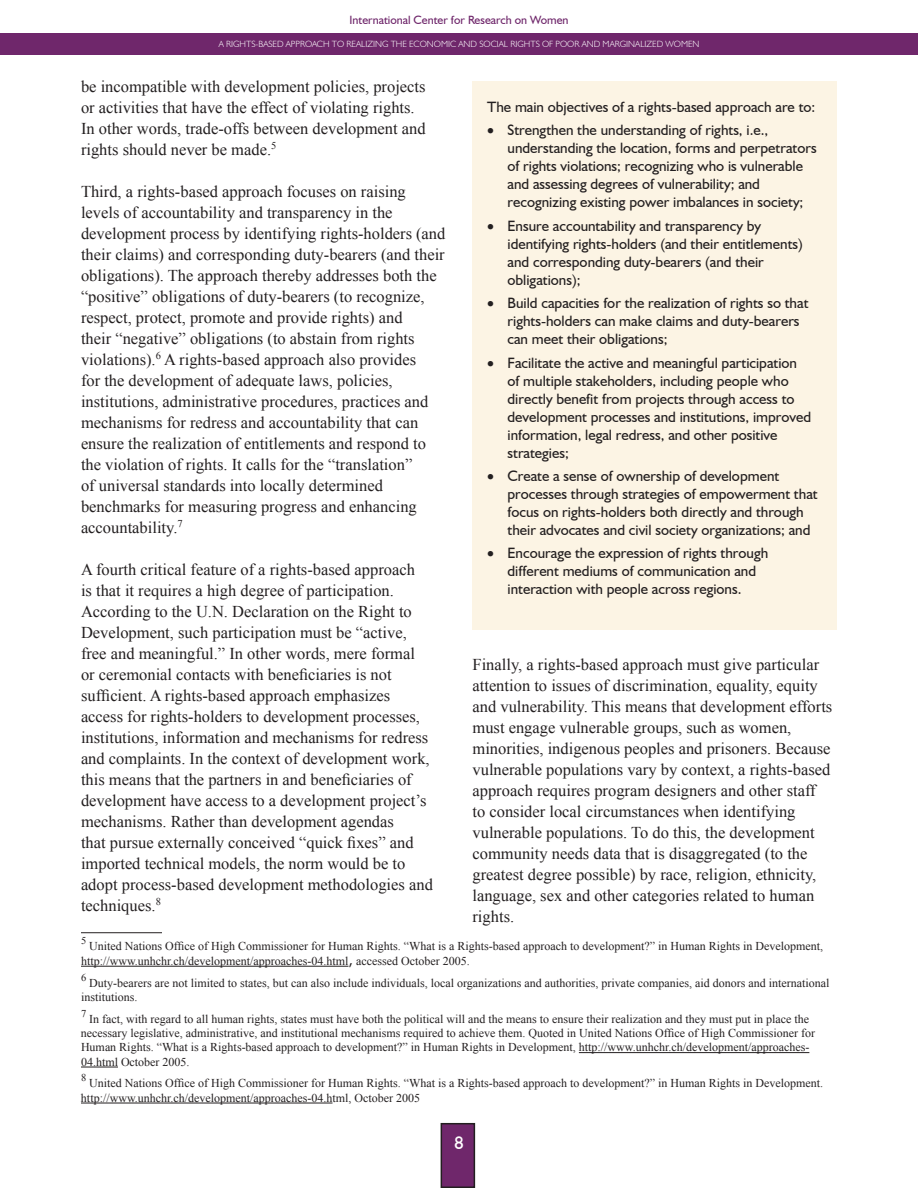
<style>
.page{position:relative;width:918px;height:1188px;background:#fff}
.page>*{position:absolute;margin:0;border:0;box-sizing:border-box;transform-origin:0 0}
.t1{font:18px "Humanist 521 BT";color:#fff}
.t2{font:16.5px/21px "Times New Roman";color:#231f20}
.t3{font:15px/18px "Humanist 521 BT";color:#231f20}
.t4{font:12px/14.4px "Times New Roman";color:#231f20}
.t5{font:12px "Humanist 521 BT";color:#6f276b}
.t6{font:10.5px "Times New Roman";color:#231f20}
.t7{font:300 9px "Humanist 521 BT";color:#fff}
.s1{font-family:"Verdana";font-size:12.75px}
</style>
<div class="page">
<div style="left:441px;top:1124px;width:33px;height:63px;background:#6f276b"></div>
<div style="left:441px;top:1123px;width:34px;height:65px;border:2px solid #231f20"></div>
<div style="left:0;top:33px;width:918px;height:22px;background:#6f276b"></div>
<div style="left:472px;top:81px;width:365px;height:549px;background:#fcf4e4"></div>
<hr style="left:81px;top:932px;width:81px;height:1px;background:#231f20">
<hr style="left:81px;top:966px;width:267px;height:1px;background:#231f20">
<hr style="left:579px;top:1052px;width:230px;height:1px;background:#231f20">
<hr style="left:81px;top:1067px;width:37px;height:1px;background:#231f20">
<hr style="left:81px;top:1103px;width:251px;height:1px;background:#231f20">
<p class="t5" style="left:350px;top:13px;width:221px">International Center for Research on Women</p>
<p class="t7" style="left:219px;top:39px;width:482px">A RIGHTS-BASED APPROACH TO REALIZING THE ECONOMIC AND SOCIAL RIGHTS OF POOR AND MARGINALIZED WOMEN</p>
<p class="t2" style="left:81px;top:76px;width:346px">be incompatible with development policies, projects or activities that have the effect of violating rights.<br>In other words, trade-offs between development and rights should never be made.<sup>5</sup></p>
<p class="t2" style="left:81px;top:181px;width:366px">Third, a rights-based approach focuses on raising levels of accountability and transparency in the development process by identifying rights-holders (and their claims) and corresponding duty-bearers (and their obligations). The approach thereby addresses both the “positive” obligations of duty-bearers (to recognize, respect, protect, promote and provide rights) and<br>their “negative” obligations (to abstain from rights violations).<sup>6</sup> A rights-based approach also provides<br>for the development of adequate laws, policies, institutions, administrative procedures, practices and mechanisms for redress and accountability that can ensure the realization of entitlements and respond to the violation of rights. It calls for the “translation”<br>of universal standards into locally determined benchmarks for measuring progress and enhancing accountability.<sup>7</sup></p>
<p class="t2" style="left:81px;top:559px;width:353px">A fourth critical feature of a rights-based approach<br>is that it requires a high degree of participation.<br>According to the U.N. Declaration on the Right to Development, such participation must be “active, free and meaningful.” In other words, mere formal<br>or ceremonial contacts with beneficiaries is not sufficient. A rights-based approach emphasizes access for rights-holders to development processes, institutions, information and mechanisms for redress and complaints. In the context of development work, this means that the partners in and beneficiaries of development have access to a development project’s mechanisms. Rather than development agendas<br>that pursue externally conceived “quick fixes” and imported technical models, the norm would be to adopt process-based development methodologies and techniques.<sup>8</sup></p>
<p class="t3" style="left:487px;top:98px;width:330px">The main objectives of a rights-based approach are to:</p>
<p class="t3" style="left:508px;top:121px;width:311px;text-indent:-20px">• Strengthen the understanding of rights, i.e., understanding the location, forms and perpetrators of rights violations; recognizing who is vulnerable and assessing degrees of vulnerability; and recognizing existing power imbalances in society;</p>
<p class="t3" style="left:508px;top:216px;width:297px;text-indent:-20px">• Ensure accountability and transparency by identifying rights-holders (and their entitlements) and corresponding duty-bearers (and their obligations);</p>
<p class="t3" style="left:508px;top:294px;width:302px;text-indent:-20px">• Build capacities for the realization of rights so that rights-holders can make claims and duty-bearers can meet their obligations;</p>
<p class="t3" style="left:508px;top:353px;width:305px;text-indent:-20px">• Facilitate the active and meaningful participation of multiple stakeholders, including people who directly benefit from projects through access to development processes and institutions, improved information, legal redress, and other positive strategies;</p>
<p class="t3" style="left:508px;top:467px;width:312px;text-indent:-20px">• Create a sense of ownership of development processes through strategies of empowerment that focus on rights-holders both directly and through their advocates and civil society organizations; and</p>
<p class="t3" style="left:487px;top:544px;width:282px;text-align:center">• Encourage the expression of rights through different mediums of communication and interaction with people across regions.</p>
<p class="t2" style="left:472px;top:653px;width:361px">Finally, a rights-based approach must give particular attention to issues of discrimination, equality, equity and vulnerability. This means that development efforts must engage vulnerable groups, such as women, minorities, indigenous peoples and prisoners. Because vulnerable populations vary by context, a rights-based approach requires program designers and other staff to consider local circumstances when identifying vulnerable populations. To do this, the development community needs data that is disaggregated (to the greatest degree possible) by race, religion, ethnicity, language, sex and other categories related to human rights.</p>
<p class="t6" style="left:81px;top:933px;width:7px">5</p>
<p class="t4" style="left:81px;top:938px;width:744px;line-height:15.3px;text-indent:8px">United Nations Office of High Commissioner for Human Rights. “What is a Rights-based approach to development?” in Human Rights in Development, http://www.unhchr.ch/development/approaches-04.html<span class="s1">,</span> accessed October 2005.</p>
<p class="t6" style="left:81px;top:970px;width:7px">6</p>
<p class="t4" style="left:81px;top:975px;width:750px;text-indent:8px">Duty-bearers are not limited to states, but can also include individuals, local organizations and authorities, private companies, aid donors and international institutions.</p>
<p class="t6" style="left:81px;top:1006px;width:7px">7</p>
<p class="t4" style="left:81px;top:1011px;width:736px;text-indent:8px">In fact, with regard to all human rights, states must have both the political will and the means to ensure their realization and they must put in place the necessary legislative, administrative, and institutional mechanisms required to achieve them. Quoted in United Nations Office of High Commissioner for Human Rights. “What is a Rights-based approach to development?” in Human Rights in Development, http://www.unhchr.ch/development/approaches-04.html October 2005.</p>
<p class="t6" style="left:81px;top:1071px;width:7px">8</p>
<p class="t4" style="left:81px;top:1076px;width:744px;text-indent:8px">United Nations Office of High Commissioner for Human Rights. “What is a Rights-based approach to development?” in Human Rights in Development. http://www.unhchr.ch/development/approaches-04.html, October 2005</p>
<p class="t1" style="left:455px;top:1132px;width:11px">8</p>
</div>
